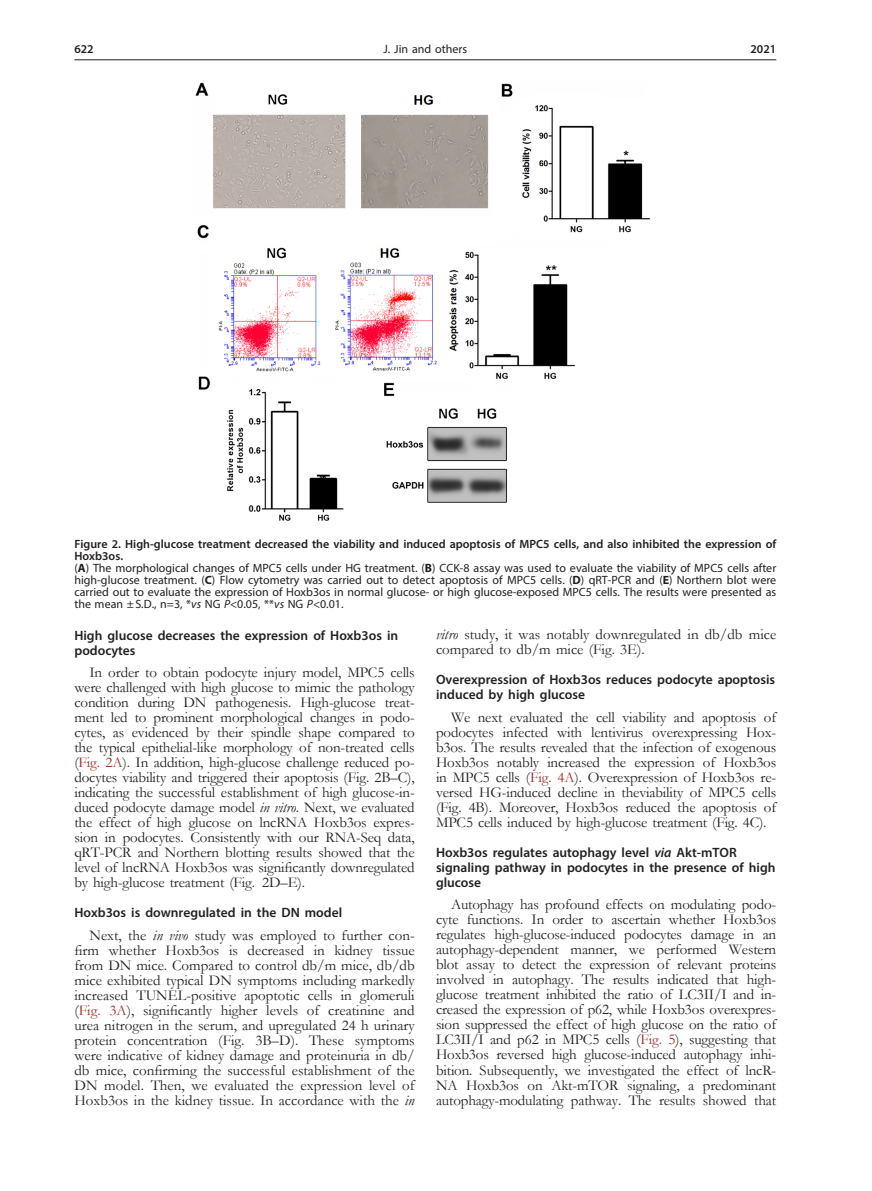
<style>
.page{position:relative;width:872px;height:1191px;background:#fff}
.page>*{position:absolute;margin:0;border:0;box-sizing:border-box;transform-origin:0 0}
.Body_tekst{font:15px/15px "Garamond";letter-spacing:-.01em;color:#231f20;text-align:justify}
.Tytul_2{font:600 13.5px/15px "Myriad Pro";color:#231f20}
.Figure_1{font:12px/12px "Myriad Pro";color:#231f20;text-align:justify}
.Figure{font:600 12px/12px "Myriad Pro";color:#231f20}
.s1{font-weight:700}
.s2{font-style:italic}
.s3{color:#9f2d26}
</style>
<div class="page">
<hr style="left:74px;top:59px;width:702px;height:1px;background:#231f20">
<img style="left:195px;top:83px;width:455px;height:438px">
<p class="Figure" style="left:74px;top:43px;width:21px">622</p>
<p class="Figure_1" style="left:383px;top:43px;width:85px">J. Jin and others</p>
<p class="Figure" style="left:750px;top:43px;width:27px">2021</p>
<p class="Figure" style="left:74px;top:537px;width:703px">Figure 2. High-glucose treatment decreased the viability and induced apoptosis of MPC5 cells, and also inhibited the expression of<br>Hoxb3os.</p>
<p class="Figure_1" style="left:74px;top:561px;width:703px">(<span class="s1">A</span>) The morphological changes of MPC5 cells under HG treatment. (<span class="s1">B</span>) CCK-8 assay was used to evaluate the viability of MPC5 cells after high-glucose treatment. (<span class="s1">C</span>) Flow cytometry was carried out to detect apoptosis of MPC5 cells. (<span class="s1">D</span>) qRT-PCR and (<span class="s1">E</span>) Northern blot were carried out to evaluate the expression of Hoxb3os in normal glucose- or high glucose-exposed MPC5 cells. The results were presented as the mean ±S.D., n=3, *<span class="s2">vs</span> NG <span class="s2">P</span>&lt;0.05, **<span class="s2">vs</span> NG <span class="s2">P</span>&lt;0.01.</p>
<p class="Tytul_2" style="left:74px;top:627px;width:325px">High glucose decreases the expression of Hoxb3os in podocytes</p>
<p class="Body_tekst" style="left:74px;top:664px;width:342px;text-indent:15px">In order to obtain podocyte injury model, MPC5 cells were challenged with high glucose to mimic the pathology condition during DN pathogenesis. High-glucose treat&shy;ment led to prominent morphological changes in podo&shy;cytes, as evidenced by their spindle shape compared to the typical epithelial-like morphology of non-treated cells (<span class="s3">Fig. 2A</span>). In addition, high-glucose challenge reduced po&shy;docytes viability and triggered their apoptosis (Fig. 2B–C), indicating the successful establishment of high glucose-in&shy;duced podocyte damage model <span class="s2">in vitro</span>. Next, we evaluated the effect of high glucose on lncRNA Hoxb3os expres&shy;sion in podocytes. Consistently with our RNA-Seq data, qRT-PCR and Northern blotting results showed that the level of lncRNA Hoxb3os was significantly downregulated by high-glucose treatment (Fig. 2D–E).</p>
<p class="Tytul_2" style="left:74px;top:905px;width:269px">Hoxb3os is downregulated in the DN model</p>
<p class="Body_tekst" style="left:74px;top:927px;width:342px;text-indent:15px">Next, the <span class="s2">in vivo</span> study was employed to further con&shy;firm whether Hoxb3os is decreased in kidney tissue from DN mice. Compared to control db/m mice, db/db mice exhibited typical DN symptoms including markedly increased TUNEL-positive apoptotic cells in glomeruli (<span class="s3">Fig. 3A</span>), significantly higher levels of creatinine and urea nitrogen in the serum, and upregulated 24 h urinary protein concentration (Fig. 3B–D). These symptoms were indicative of kidney damage and proteinuria in db/ db mice, confirming the successful establishment of the DN model. Then, we evaluated the expression level of Hoxb3os in the kidney tissue. In accordance with the <span class="s2">in</span></p>
<p class="Body_tekst" style="left:436px;top:627px;width:342px"><span class="s2">vitro</span> study, it was notably downregulated in db/db mice compared to db/m mice (Fig. 3E).</p>
<p class="Tytul_2" style="left:436px;top:672px;width:341px">Overexpression of Hoxb3os reduces podocyte apoptosis induced by high glucose</p>
<p class="Body_tekst" style="left:436px;top:709px;width:342px;text-indent:15px">We next evaluated the cell viability and apoptosis of podocytes infected with lentivirus overexpressing Hox&shy;b3os. The results revealed that the infection of exogenous Hoxb3os notably increased the expression of Hoxb3os in MPC5 cells (<span class="s3">Fig. 4A</span>). Overexpression of Hoxb3os re&shy;versed HG-induced decline in theviability of MPC5 cells (Fig. 4B). Moreover, Hoxb3os reduced the apoptosis of MPC5 cells induced by high-glucose treatment (Fig. 4C).</p>
<p class="Tytul_2" style="left:436px;top:844px;width:341px">Hoxb3os regulates autophagy level <span class="s2">via</span> Akt-mTOR signaling pathway in podocytes in the presence of high glucose</p>
<p class="Body_tekst" style="left:436px;top:897px;width:342px;text-indent:15px">Autophagy has profound effects on modulating podo&shy;cyte functions. In order to ascertain whether Hoxb3os regulates high-glucose-induced podocytes damage in an autophagy-dependent manner, we performed Western blot assay to detect the expression of relevant proteins involved in autophagy. The results indicated that high&shy;glucose treatment inhibited the ratio of LC3II/I and in&shy;creased the expression of p62, while Hoxb3os overexpres&shy;sion suppressed the effect of high glucose on the ratio of LC3II/I and p62 in MPC5 cells (<span class="s3">Fig. 5</span>), suggesting that Hoxb3os reversed high glucose-induced autophagy inhi&shy;bition. Subsequently, we investigated the effect of lncR-NA Hoxb3os on Akt-mTOR signaling, a predominant autophagy-modulating pathway. The results showed that</p>
</div>
